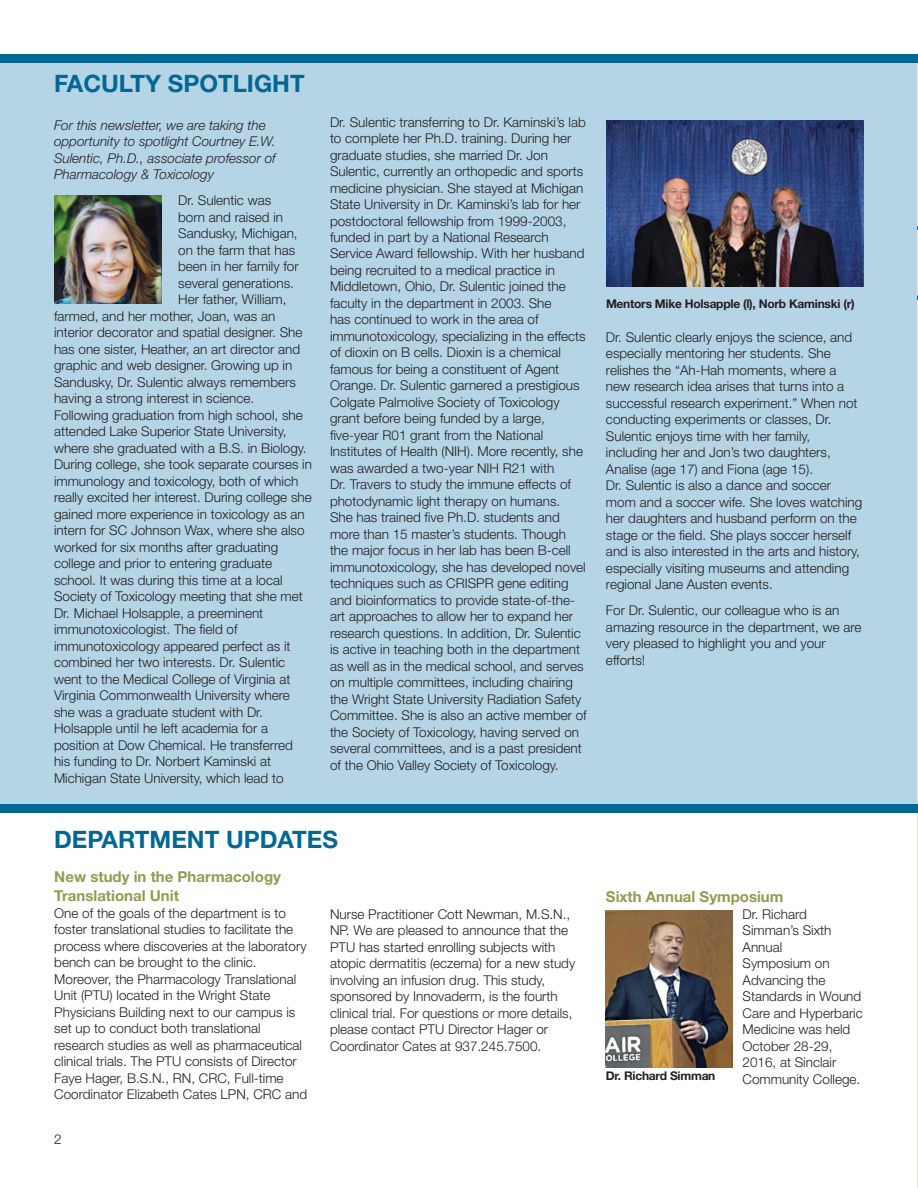
<style>
.page{position:relative;width:918px;height:1188px;background:#fff}
.page>*{position:absolute;margin:0;border:0;box-sizing:border-box;transform-origin:0 0}
.t1{font:700 24px "Helvetica Neue LT Std";color:#006893}
.t2{font:700 15px/19.5px "Helvetica Neue LT Std";color:#939b50}
.t3{font:300 13.5px/16.5px "Helvetica Neue LT Std";color:#231f20}
.t4{font:italic 300 13.5px/16.5px "Helvetica Neue LT Std";color:#231f20}
.t5{font:700 12px "Helvetica Neue LT Std";letter-spacing:-.02em;color:#231f20}
</style>
<div class="page">
<div style="left:0;top:58px;width:918px;height:746px;background:#b5d4e5"></div>
<div style="left:0;top:54px;width:918px;height:9px;background:#006893"></div>
<div style="left:0;top:804px;width:918px;height:9px;background:#006893"></div>
<img style="left:54px;top:195px;width:108px;height:108px">
<svg style="left:917px;top:120px;width:1px;height:129px"></svg>
<svg style="left:917px;top:279px;width:1px;height:37px"></svg>
<img style="left:607px;top:121px;width:256px;height:166px">
<img style="left:606px;top:910px;width:126px;height:158px">
<h1 class="t1" style="left:54px;top:68px;width:252px">FACULTY SPOTLIGHT</h1>
<p class="t4" style="left:54px;top:116px;width:223px">For this newsletter, we are taking the opportunity to spotlight Courtney E.W.<br>Sulentic, Ph.D., associate professor of Pharmacology &amp; Toxicology</p>
<p class="t3" style="left:178px;top:192px;width:95px">Dr. Sulentic was</p>
<p class="t3" style="left:178px;top:208px;width:107px">born and raised in</p>
<p class="t3" style="left:178px;top:225px;width:121px">Sandusky, Michigan,</p>
<p class="t3" style="left:178px;top:241px;width:119px">on the farm that has</p>
<p class="t3" style="left:178px;top:258px;width:122px">been in her family for</p>
<p class="t3" style="left:178px;top:274px;width:117px">several generations.</p>
<p class="t3" style="left:178px;top:291px;width:110px">Her father, William,</p>
<p class="t3" style="left:54px;top:307px;width:223px">farmed, and her mother, Joan, was an</p>
<p class="t3" style="left:54px;top:324px;width:250px">interior decorator and spatial designer. She</p>
<p class="t3" style="left:54px;top:340px;width:248px">has one sister, Heather, an art director and</p>
<p class="t3" style="left:54px;top:357px;width:240px">graphic and web designer. Growing up in</p>
<p class="t3" style="left:54px;top:373px;width:244px">Sandusky, Dr. Sulentic always remembers</p>
<p class="t3" style="left:54px;top:390px;width:202px">having a strong interest in science.</p>
<p class="t3" style="left:54px;top:406px;width:250px">Following graduation from high school, she</p>
<p class="t3" style="left:54px;top:423px;width:234px">attended Lake Superior State University,</p>
<p class="t3" style="left:54px;top:439px;width:254px">where she graduated with a B.S. in Biology.</p>
<p class="t3" style="left:54px;top:456px;width:259px">During college, she took separate courses in</p>
<p class="t3" style="left:54px;top:472px;width:246px">immunology and toxicology, both of which</p>
<p class="t3" style="left:54px;top:489px;width:259px">really excited her interest. During college she</p>
<p class="t3" style="left:54px;top:505px;width:252px">gained more experience in toxicology as an</p>
<p class="t3" style="left:54px;top:522px;width:252px">intern for SC Johnson Wax, where she also</p>
<p class="t3" style="left:54px;top:538px;width:226px">worked for six months after graduating</p>
<p class="t3" style="left:54px;top:555px;width:220px">college and prior to entering graduate</p>
<p class="t3" style="left:54px;top:571px;width:230px">school. It was during this time at a local</p>
<p class="t3" style="left:54px;top:588px;width:250px">Society of Toxicology meeting that she met</p>
<p class="t3" style="left:54px;top:604px;width:211px">Dr. Michael Holsapple, a preeminent</p>
<p class="t3" style="left:54px;top:621px;width:185px">immunotoxicologist. The field of</p>
<p class="t3" style="left:54px;top:637px;width:238px">immunotoxicology appeared perfect as it</p>
<p class="t3" style="left:54px;top:654px;width:233px">combined her two interests. Dr. Sulentic</p>
<p class="t3" style="left:54px;top:670px;width:238px">went to the Medical College of Virginia at</p>
<p class="t3" style="left:54px;top:687px;width:237px">Virginia Commonwealth University where</p>
<p class="t3" style="left:54px;top:703px;width:211px">she was a graduate student with Dr.</p>
<p class="t3" style="left:54px;top:720px;width:216px">Holsapple until he left academia for a</p>
<p class="t3" style="left:54px;top:736px;width:240px">position at Dow Chemical. He transferred</p>
<p class="t3" style="left:54px;top:753px;width:219px">his funding to Dr. Norbert Kaminski at</p>
<p class="t3" style="left:54px;top:769px;width:231px">Michigan State University, which lead to</p>
<p class="t3" style="left:330px;top:113px;width:258px">Dr. Sulentic transferring to Dr. Kaminski’s lab to complete her Ph.D. training. During her graduate studies, she married Dr. Jon Sulentic, currently an orthopedic and sports medicine physician. She stayed at Michigan State University in Dr. Kaminski’s lab for her postdoctoral fellowship from 1999-2003, funded in part by a National Research Service Award fellowship. With her husband being recruited to a medical practice in Middletown, Ohio, Dr. Sulentic joined the faculty in the department in 2003. She<br>has continued to work in the area of immunotoxicology, specializing in the effects of dioxin on B cells. Dioxin is a chemical famous for being a constituent of Agent Orange. Dr. Sulentic garnered a prestigious Colgate Palmolive Society of Toxicology grant before being funded by a large, five-year R01 grant from the National Institutes of Health (NIH). More recently, she was awarded a two-year NIH R21 with<br>Dr. Travers to study the immune effects of photodynamic light therapy on humans.<br>She has trained five Ph.D. students and more than 15 master’s students. Though the major focus in her lab has been B-cell immunotoxicology, she has developed novel techniques such as CRISPR gene editing and bioinformatics to provide state-of-the&shy;art approaches to allow her to expand her research questions. In addition, Dr. Sulentic is active in teaching both in the department as well as in the medical school, and serves on multiple committees, including chairing the Wright State University Radiation Safety Committee. She is also an active member of the Society of Toxicology, having served on several committees, and is a past president of the Ohio Valley Society of Toxicology.</p>
<h1 class="t1" style="left:54px;top:824px;width:286px">DEPARTMENT UPDATES</h1>
<p class="t2" style="left:54px;top:866px;width:228px">New study in the Pharmacology<br>Translational Unit</p>
<p class="t3" style="left:54px;top:905px;width:254px">One of the goals of the department is to foster translational studies to facilitate the process where discoveries at the laboratory bench can be brought to the clinic.<br>Moreover, the Pharmacology Translational Unit (PTU) located in the Wright State Physicians Building next to our campus is set up to conduct both translational research studies as well as pharmaceutical clinical trials. The PTU consists of Director Faye Hager, B.S.N., RN, CRC, Full-time Coordinator Elizabeth Cates LPN, CRC and</p>
<p class="t3" style="left:54px;top:1130px;width:9px">2</p>
<p class="t3" style="left:330px;top:906px;width:247px">Nurse Practitioner Cott Newman, M.S.N., NP. We are pleased to announce that the PTU has started enrolling subjects with atopic dermatitis (eczema) for a new study involving an infusion drug. This study, sponsored by Innovaderm, is the fourth clinical trial. For questions or more details, please contact PTU Director Hager or Coordinator Cates at 937.245.7500.</p>
<p class="t5" style="left:606px;top:297px;width:250px">Mentors Mike Holsapple (l), Norb Kaminski (r)</p>
<p class="t3" style="left:606px;top:328px;width:258px">Dr. Sulentic clearly enjoys the science, and especially mentoring her students. She relishes the “Ah-Hah moments, where a new research idea arises that turns into a successful research experiment.” When not conducting experiments or classes, Dr.<br>Sulentic enjoys time with her family, including her and Jon’s two daughters, Analise (age 17) and Fiona (age 15).<br>Dr. Sulentic is also a dance and soccer mom and a soccer wife. She loves watching her daughters and husband perform on the stage or the field. She plays soccer herself and is also interested in the arts and history, especially visiting museums and attending regional Jane Austen events.</p>
<p class="t3" style="left:606px;top:602px;width:257px">For Dr. Sulentic, our colleague who is an amazing resource in the department, we are very pleased to highlight you and your efforts!</p>
<p class="t2" style="left:606px;top:886px;width:179px">Sixth Annual Symposium</p>
<p class="t3" style="left:742px;top:905px;width:122px">Dr. Richard<br>Simman’s Sixth<br>Annual<br>Symposium on<br>Advancing the<br>Standards in Wound<br>Care and Hyperbaric<br>Medicine was held<br>October 28-29,<br>2016, at Sinclair</p>
<p class="t5" style="left:606px;top:1068px;width:111px">Dr. Richard Simman</p>
<p class="t3" style="left:742px;top:1070px;width:119px">Community College.</p>
</div>
